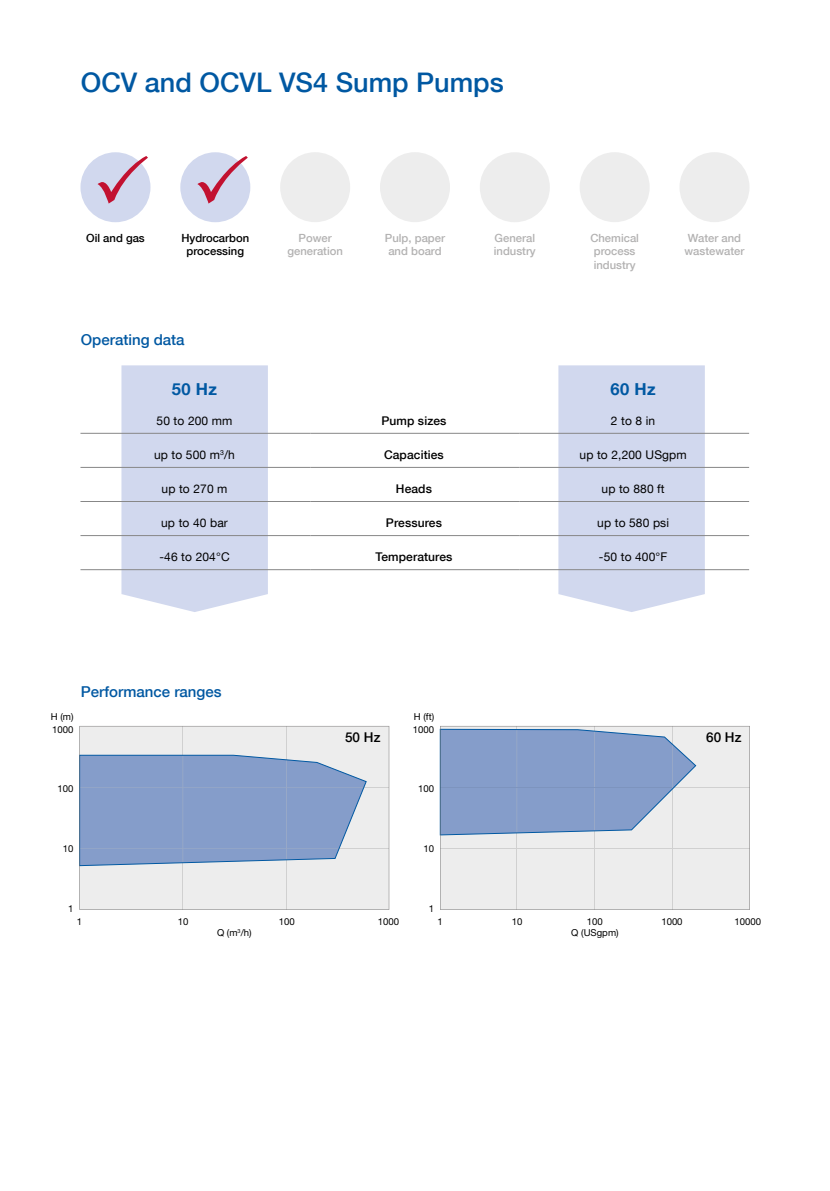
<style>
.page{position:relative;width:830px;height:1191px;background:#fff}
.page>*{position:absolute;margin:0;border:0;box-sizing:border-box;transform-origin:0 0}
.t1{font:500 27px "Helvetica Neue LT Com";color:#0058a2}
.t2{font:700 16.5px "Helvetica Neue LT Com";letter-spacing:.02em;color:#0058a2}
.t3{font:500 15px "Helvetica Neue LT Com";color:#0058a2}
.t4{font:500 13.5px "Helvetica Neue LT Com";color:#000}
.t5{font:12px "Helvetica Neue LT Com";letter-spacing:.01em;color:#000}
.t6{font:500 12px "Helvetica Neue LT Com";letter-spacing:.01em;color:#000}
.t7{font:500 11.25px/13.5px "Helvetica Neue LT Com";color:#b3b2b2}
.t8{font:500 11.25px/13.5px "Helvetica Neue LT Com";color:#000;text-align:center}
.t9{font:9.6px/12.9px "Helvetica Neue LT Com";color:#000}
</style>
<div class="page">
<div style="left:479px;top:152px;width:70px;height:70px;background:#ededed;border-radius:50%"></div>
<div style="left:679px;top:152px;width:70px;height:70px;background:#ededed;border-radius:50%"></div>
<div style="left:280px;top:152px;width:70px;height:70px;background:#ededed;border-radius:50%"></div>
<div style="left:380px;top:152px;width:70px;height:70px;background:#ededed;border-radius:50%"></div>
<div style="left:80px;top:152px;width:70px;height:70px;background:#d1d8ee;border-radius:50%"></div>
<svg style="left:97px;top:156px;width:51px;height:47px"></svg>
<div style="left:180px;top:152px;width:70px;height:70px;background:#d1d8ee;border-radius:50%"></div>
<svg style="left:197px;top:156px;width:51px;height:47px"></svg>
<svg style="left:79px;top:726px;width:310px;height:183px;background:#b6c3da"></svg>
<svg style="left:440px;top:726px;width:309px;height:183px;background:#bdc9dc"></svg>
<svg style="left:558px;top:365px;width:146px;height:247px;background:#d2d9ee"></svg>
<div style="left:121px;top:365px;width:147px;height:247px;background:#d1d8ee"></div>
<hr style="left:80px;top:433px;width:230px;height:1px;background:#878787">
<hr style="left:310px;top:433px;width:209px;height:1px;background:#878787">
<hr style="left:519px;top:433px;width:229px;height:1px;background:#878787">
<hr style="left:80px;top:467px;width:230px;height:1px;background:#878787">
<hr style="left:310px;top:467px;width:209px;height:1px;background:#878787">
<hr style="left:519px;top:467px;width:229px;height:1px;background:#878787">
<hr style="left:80px;top:501px;width:230px;height:1px;background:#878787">
<hr style="left:310px;top:501px;width:209px;height:1px;background:#878787">
<hr style="left:519px;top:501px;width:229px;height:1px;background:#878787">
<hr style="left:80px;top:535px;width:230px;height:1px;background:#878787">
<hr style="left:310px;top:535px;width:209px;height:1px;background:#878787">
<hr style="left:519px;top:535px;width:229px;height:1px;background:#878787">
<hr style="left:80px;top:569px;width:230px;height:1px;background:#878787">
<hr style="left:310px;top:569px;width:209px;height:1px;background:#878787">
<hr style="left:519px;top:569px;width:229px;height:1px;background:#878787">
<div style="left:579px;top:152px;width:70px;height:70px;background:#ededed;border-radius:50%"></div>
<h1 class="t1" style="left:81px;top:66px;width:424px">OCV and OCVL VS4 Sump Pumps</h1>
<p class="t8" style="left:86px;top:231px;width:60px">Oil and gas</p>
<p class="t7" style="left:287px;top:231px;width:57px;text-align:center">Power generation</p>
<p class="t7" style="left:385px;top:231px;width:62px;text-align:center">Pulp, paper and board</p>
<p class="t7" style="left:493px;top:231px;width:43px">General industry</p>
<p class="t7" style="left:684px;top:231px;width:61px">Water and wastewater</p>
<p class="t7" style="left:590px;top:231px;width:50px">Chemical process industry</p>
<p class="t8" style="left:181px;top:231px;width:69px">Hydrocarbon processing</p>
<p class="t3" style="left:81px;top:331px;width:105px">Operating data</p>
<h2 class="t2" style="left:172px;top:379px;width:47px">50 Hz</h2>
<h2 class="t2" style="left:610px;top:379px;width:47px">60 Hz</h2>
<p class="t5" style="left:156px;top:413px;width:77px">50 to 200 mm</p>
<p class="t6" style="left:381px;top:413px;width:67px">Pump sizes</p>
<p class="t5" style="left:610px;top:413px;width:46px">2 to 8 in</p>
<p class="t5" style="left:154px;top:447px;width:82px">up to 500 m<sup>3</sup>/h</p>
<p class="t6" style="left:384px;top:447px;width:61px">Capacities</p>
<p class="t5" style="left:579px;top:447px;width:109px">up to 2,200 USgpm</p>
<p class="t5" style="left:161px;top:481px;width:67px">up to 270 m</p>
<p class="t6" style="left:395px;top:481px;width:38px">Heads</p>
<p class="t5" style="left:601px;top:481px;width:65px">up to 880 ft</p>
<p class="t5" style="left:161px;top:515px;width:68px">up to 40 bar</p>
<p class="t6" style="left:386px;top:515px;width:57px">Pressures</p>
<p class="t5" style="left:597px;top:515px;width:73px">up to 580 psi</p>
<p class="t5" style="left:159px;top:549px;width:72px">-46 to 204°C</p>
<p class="t6" style="left:375px;top:549px;width:78px">Temperatures</p>
<p class="t5" style="left:598px;top:549px;width:70px">-50 to 400°F</p>
<p class="t3" style="left:81px;top:682px;width:142px">Performance ranges</p>
<p class="t9" style="left:51px;top:710px;width:24px">H (m)<br>1000</p>
<p class="t9" style="left:413px;top:710px;width:23px">H (ft)<br>1000</p>
<p class="t4" style="left:345px;top:729px;width:37px">50 Hz</p>
<p class="t4" style="left:705px;top:729px;width:37px">60 Hz</p>
<p class="t9" style="left:58px;top:781px;width:17px">100</p>
<p class="t9" style="left:418px;top:781px;width:17px">100</p>
<p class="t9" style="left:63px;top:841px;width:12px">10</p>
<p class="t9" style="left:423px;top:841px;width:12px">10</p>
<p class="t9" style="left:68px;top:902px;width:7px">1</p>
<p class="t9" style="left:428px;top:902px;width:7px">1</p>
<p class="t9" style="left:178px;top:915px;width:12px">10</p>
<p class="t9" style="left:77px;top:915px;width:7px">1</p>
<p class="t9" style="left:278px;top:915px;width:17px">100</p>
<p class="t9" style="left:378px;top:915px;width:23px">1000</p>
<p class="t9" style="left:511px;top:915px;width:12px">10</p>
<p class="t9" style="left:437px;top:915px;width:7px">1</p>
<p class="t9" style="left:661px;top:915px;width:23px">1000</p>
<p class="t9" style="left:734px;top:915px;width:28px">10000</p>
<p class="t9" style="left:586px;top:915px;width:17px">100</p>
<p class="t9" style="left:217px;top:926px;width:36px">Q (m<sup>3</sup>/h)</p>
<p class="t9" style="left:571px;top:926px;width:49px">Q (USgpm)</p>
</div>
